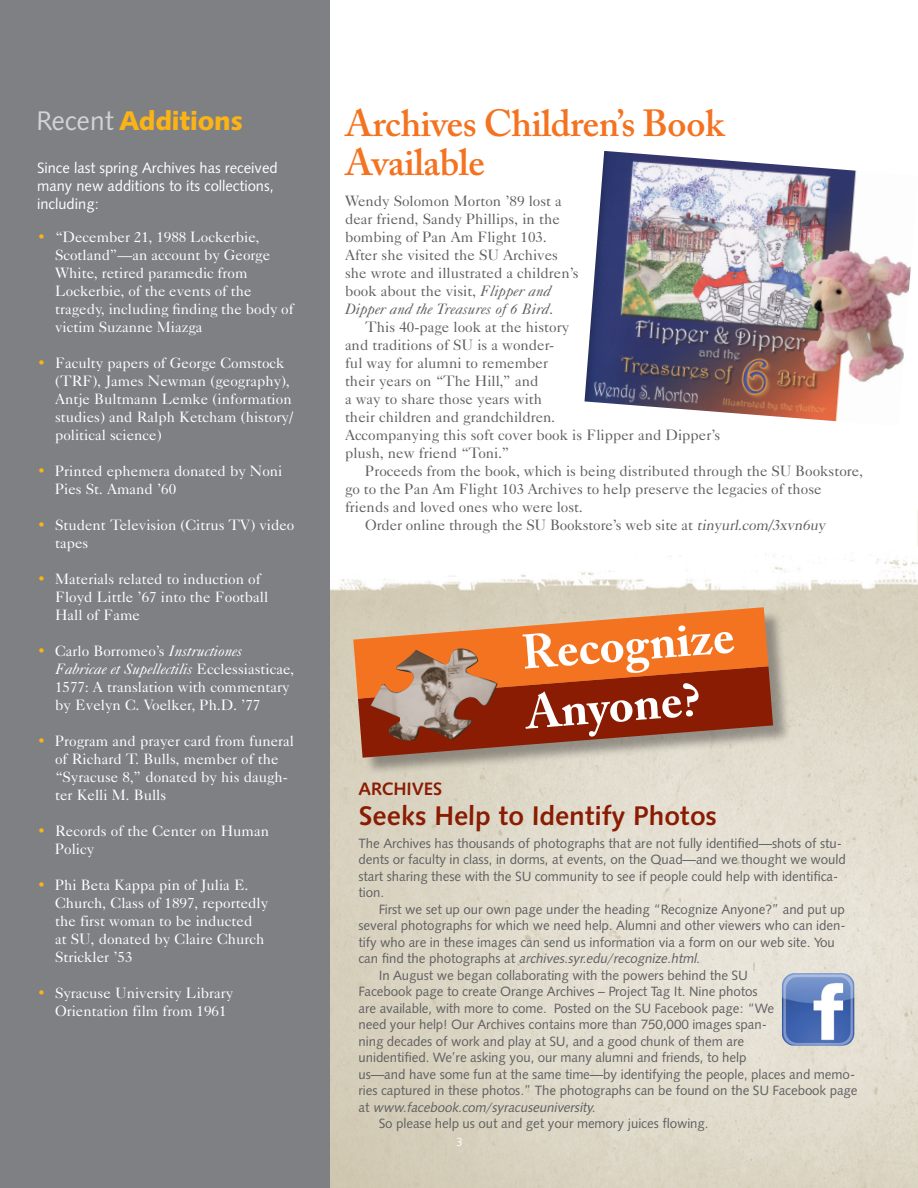
<style>
.page{position:relative;width:918px;height:1188px;background:#fff}
.page>*{position:absolute;margin:0;border:0;box-sizing:border-box;transform-origin:0 0}
.t1{font:700 48px/59.8px "Adobe Caslon Pro";color:#fff}
.t2{font:600 37.5px/39px "Adobe Caslon Pro";letter-spacing:-.01em;color:#f47321}
.t3{font:27px "Humanist 531 BT Bold A";letter-spacing:-.005em;color:#891c02}
.t4{font:27px "Humanist 531 BT Black A";letter-spacing:-.005em;color:#fbb316}
.t5{font:18px "Humanist 531 BT Bold A";letter-spacing:-.005em;color:#891c02}
.t6{font:15px/18px "Caslon Five Forty";color:#fff}
.t7{font:15px/18px "Caslon Five Forty";color:#5f5f62}
.t8{font:15px/18px "Humanist 531 BT Roman A";letter-spacing:-.005em;color:#fff}
.t9{font:13.5px/16.5px "Humanist 531 BT Roman A";letter-spacing:-.01em;color:#5f5f62}
.t10{font:italic 13.5px "Humanist 531 BT Roman A";color:#5f5f62}
.t11{font:12px "Humanist 531 BT Roman A";color:#fff}
.s1{font-family:"Humanist 531 BT Roman A";color:#d0d4d8}
.s2{font-family:"Humanist 531 BT Roman A";color:#fbb316}
.s3{font-style:italic}
.s4{font-style:normal}
</style>
<div class="page">
<hr style="left:917px;top:510px;width:1px;height:678px;background:#fef6e5">
<img style="left:330px;top:547px;width:588px;height:641px">
<div style="left:0;top:0;width:330px;height:1188px;background:#7e8083"></div>
<img style="left:585px;top:151px;width:326px;height:271px">
<img style="left:782px;top:973px;width:73px;height:73px">
<div style="left:355px;top:609px;width:436px;height:167px;background:#231f20;opacity:.4"></div>
<svg style="left:353px;top:607px;width:420px;height:151px"></svg>
<img style="left:370px;top:649px;width:128px;height:101px">
<h3 class="t4" style="left:36px;top:103px;width:208px"><span class="s1">Recent</span> Additions</h3>
<p class="t8" style="left:37px;top:158px;width:242px">Since last spring Archives has received many new additions to its collections, including:</p>
<p class="t6" style="left:55px;top:227px;width:240px;text-indent:-18px"><span class="s2">•</span> “December 21, 1988 Lockerbie,<br>Scotland”—an account by George<br>White, retired paramedic from<br>Lockerbie, of the events of the tragedy, including finding the body of victim Suzanne Miazga</p>
<p class="t6" style="left:55px;top:353px;width:240px;text-indent:-18px"><span class="s2">•</span> Faculty papers of George Comstock (TRF), James Newman (geography),<br>Antje Bultmann Lemke (information studies) and Ralph Ketcham (history/ political science)</p>
<p class="t6" style="left:55px;top:461px;width:229px;text-indent:-18px"><span class="s2">•</span> Printed ephemera donated by Noni<br>Pies St. Amand ’60</p>
<p class="t6" style="left:55px;top:515px;width:241px;text-indent:-18px"><span class="s2">•</span> Student Television (Citrus TV) video tapes</p>
<p class="t6" style="left:55px;top:569px;width:215px;text-indent:-18px"><span class="s2">•</span> Materials related to induction of<br>Floyd Little ’67 into the Football<br>Hall of Fame</p>
<p class="t6" style="left:55px;top:641px;width:241px;text-indent:-18px"><span class="s2">•</span> Carlo Borromeo’s <span class="s3">Instructiones Fabricae et Supellectilis</span> Ecclessiasticae, 1577: A translation with commentary by Evelyn C. Voelker, Ph.D. ’77</p>
<p class="t6" style="left:55px;top:731px;width:240px;text-indent:-18px"><span class="s2">•</span> Program and prayer card from funeral of Richard T. Bulls, member of the “Syracuse 8,” donated by his daugh&shy;ter Kelli M. Bulls</p>
<p class="t6" style="left:55px;top:821px;width:215px;text-indent:-18px"><span class="s2">•</span> Records of the Center on Human<br>Policy</p>
<p class="t6" style="left:55px;top:875px;width:215px;text-indent:-18px"><span class="s2">•</span> Phi Beta Kappa pin of Julia E.<br>Church, Class of 1897, reportedly the first woman to be inducted<br>at SU, donated by Claire Church<br>Strickler ’53</p>
<p class="t6" style="left:55px;top:983px;width:180px;text-indent:-18px"><span class="s2">•</span> Syracuse University Library<br>Orientation film from 1961</p>
<h2 class="t2" style="left:345px;top:103px;width:381px">Archives Children’s Book<br>Available</h2>
<p class="t7" style="left:345px;top:192px;width:235px">Wendy Solomon Morton ’89 lost a dear friend, Sandy Phillips, in the bombing of Pan Am Flight 103.<br>After she visited the SU Archives she wrote and illustrated a children’s book about the visit, <span class="s3">Flipper and Dipper and the Treasures of 6 Bird</span>.</p>
<p class="t7" style="left:345px;top:318px;width:377px;text-indent:20px">This 40-page look at the history<br>and traditions of SU is a wonder-<br>ful way for alumni to remember<br>their years on “The Hill,” and<br>a way to share those years with<br>their children and grandchildren.<br>Accompanying this soft cover book is Flipper and Dipper’s plush, new friend “Toni.”</p>
<p class="t7" style="left:365px;top:462px;width:499px">Proceeds from the book, which is being distributed through the SU Bookstore,</p>
<p class="t7" style="left:345px;top:480px;width:478px">go to the Pan Am Flight 103 Archives to help preserve the legacies of those</p>
<p class="t7" style="left:345px;top:498px;width:239px">friends and loved ones who were lost.</p>
<p class="t7" style="left:365px;top:516px;width:462px">Order online through the SU Bookstore’s web site at <span class="s3">tinyurl.com/3xvn6uy</span></p>
<h1 class="t1" style="left:518px;top:623px;width:215px;rotate:-5deg">Recognize<br>Anyone?</h1>
<h3 class="t5" style="left:358px;top:777px;width:86px">Arch ives</h3>
<h3 class="t3" style="left:359px;top:799px;width:360px">Seeks Help to Identify Photos</h3>
<p class="t9" style="left:358px;top:835px;width:489px">The Archives has thousands of photographs that are not fully identified—shots of stu&shy;dents or faculty in class, in dorms, at events, on the Quad—and we thought we would start sharing these with the SU community to see if people could help with identifica&shy;tion.</p>
<p class="t9" style="left:379px;top:901px;width:468px">First we set up our own page under the heading “Recognize Anyone?” and put up</p>
<p class="t9" style="left:358px;top:917px;width:489px">several photographs for which we need help. Alumni and other viewers who can iden-</p>
<p class="t9" style="left:358px;top:934px;width:478px">tify who are in these images can send us information via a form on our web site. You</p>
<p class="t10" style="left:358px;top:950px;width:346px"><span class="s4">ca n fi n d t h e p h o to g ra p h s at</span> archives.syr.edu/recognize.html.</p>
<p class="t9" style="left:379px;top:967px;width:371px">In August we began collaborating with the powers behind the SU</p>
<p class="t9" style="left:358px;top:983px;width:401px">Facebook page to create Orange Archives – Project Tag It. Nine photos</p>
<p class="t9" style="left:358px;top:1000px;width:417px">are available, with more to come. Posted on the SU Facebook page: “We</p>
<p class="t9" style="left:358px;top:1016px;width:410px">need your help! Our Archives contains more than 750,000 images span-</p>
<p class="t9" style="left:358px;top:1033px;width:387px">ning decades of work and play at SU, and a good chunk of them are</p>
<p class="t9" style="left:358px;top:1049px;width:390px">unidentified. We’re asking you, our many alumni and friends, to help</p>
<p class="t9" style="left:358px;top:1066px;width:498px">us—and have some fun at the same time—by identifying the people, places and memo-</p>
<p class="t9" style="left:358px;top:1082px;width:501px">ries captured in these photos.” The photographs can be found on the SU Facebook page</p>
<p class="t10" style="left:358px;top:1099px;width:242px"><span class="s4">a t</span> www.facebook.com/syracuseuniversity.</p>
<p class="t9" style="left:379px;top:1115px;width:331px">So please help us out and get your memory juices flowing.</p>
<p class="t11" style="left:456px;top:1134px;width:8px">3</p>
</div>
